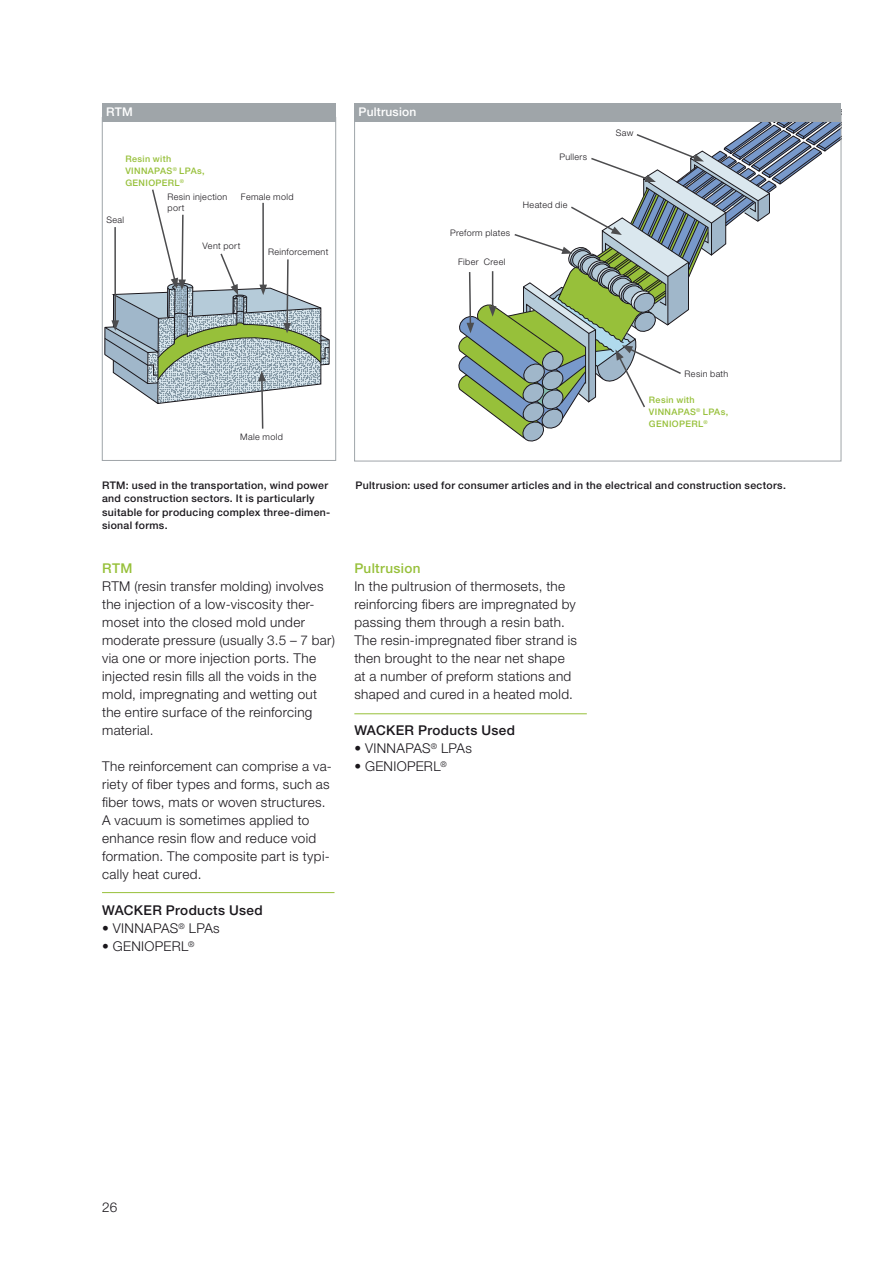
<style>
.page{position:relative;width:893px;height:1263px;background:#fff}
.page>*{position:absolute;margin:0;border:0;box-sizing:border-box;transform-origin:0 0}
.t1{font:300 13.5px/18px "Helvetica Neue LT Pro";letter-spacing:.025em;color:#1a171c}
.t2{font:500 13.5px "Helvetica Neue LT Pro";letter-spacing:.025em;color:#1a171c}
.t3{font:500 13.5px "Helvetica Neue LT Pro";letter-spacing:.025em;color:#97c03a}
.t4{font:500 12px "Helvetica Neue LT Pro";letter-spacing:.015em;color:#fff}
.t5{font:500 10.5px/13.5px "Helvetica Neue LT Pro";letter-spacing:.03em;color:#1a171c}
.t6{font:300 9px/12px "Helvetica Neue LT Pro";letter-spacing:.04em;color:#1a171c}
.t7{font:500 9px/12px "Helvetica Neue LT Pro";letter-spacing:.04em;color:#97c03a}
.s1{font-weight:500}
</style>
<div class="page">
<div style="left:102px;top:117px;width:234px;height:344px;border:1px solid #9fa5a9"></div>
<div style="left:102px;top:103px;width:234px;height:18px;background:#9fa5a9"></div>
<svg style="left:104px;top:189px;width:226px;height:240px"></svg>
<div style="left:354px;top:103px;width:487px;height:18px;background:#9fa5a9"></div>
<svg style="left:457px;top:121px;width:384px;height:322px"></svg>
<hr style="left:102px;top:892px;width:232px;height:1px;background:#97c03a">
<hr style="left:354px;top:713px;width:233px;height:1px;background:#97c03a">
<p class="t4" style="left:106px;top:104px;width:28px">RTM</p>
<p class="t7" style="left:125px;top:153px;width:81px">Resin with<br>VINNAPAS<sup>®</sup> LPAs,<br>GENIOPERL<sup>®</sup></p>
<p class="t6" style="left:107px;top:214px;width:19px">Seal</p>
<p class="t6" style="left:168px;top:190px;width:61px">Resin injection port</p>
<p class="t6" style="left:241px;top:190px;width:54px">Female mold</p>
<p class="t6" style="left:203px;top:239px;width:39px">Vent port</p>
<p class="t6" style="left:268px;top:245px;width:62px">Reinforcement</p>
<p class="t4" style="left:359px;top:104px;width:59px">Pultrusion</p>
<p class="t6" style="left:559px;top:150px;width:29px">Pullers</p>
<p class="t6" style="left:450px;top:227px;width:61px">Preform plates</p>
<p class="t6" style="left:458px;top:256px;width:49px">Fiber Creel</p>
<p class="t6" style="left:523px;top:199px;width:46px">Heated die</p>
<p class="t6" style="left:616px;top:126px;width:19px">Saw</p>
<p class="t6" style="left:240px;top:430px;width:44px">Male mold</p>
<p class="t6" style="left:685px;top:367px;width:45px">Resin bath</p>
<p class="t7" style="left:649px;top:394px;width:81px">Resin with<br>VINNAPAS<sup>®</sup> LPAs,<br>GENIOPERL<sup>®</sup></p>
<p class="t5" style="left:102px;top:478px;width:228px">RTM: used in the transportation, wind power</p>
<p class="t5" style="left:355px;top:478px;width:432px">Pultrusion: used for consumer articles and in the electrical and construction sectors.</p>
<p class="t5" style="left:102px;top:492px;width:230px">and construction sectors. It is particularly suitable for producing complex three-dimen&shy;sional forms.</p>
<p class="t3" style="left:102px;top:560px;width:32px">RTM</p>
<p class="t1" style="left:102px;top:577px;width:234px">RTM (resin transfer molding) involves the injection of a low-viscosity ther&shy;moset into the closed mold under moderate pressure (usually 3.5 – 7 bar) via one or more injection ports. The injected resin fills all the voids in the mold, impregnating and wetting out the entire surface of the reinforcing material.</p>
<p class="t1" style="left:102px;top:757px;width:231px">The reinforcement can comprise a va&shy;riety of fiber types and forms, such as fiber tows, mats or woven structures.<br>A vacuum is sometimes applied to enhance resin flow and reduce void formation. The composite part is typi&shy;cally heat cured.</p>
<p class="t2" style="left:102px;top:902px;width:162px">WACKER Products Used</p>
<p class="t1" style="left:102px;top:919px;width:119px"><span class="s1">•</span> VINNAPAS<sup>®</sup> LPAs</p>
<p class="t1" style="left:102px;top:937px;width:94px"><span class="s1">•</span> GENIOPERL<sup>®</sup></p>
<p class="t3" style="left:354px;top:560px;width:68px">Pultrusion</p>
<p class="t1" style="left:354px;top:577px;width:224px">In the pultrusion of thermosets, the reinforcing fibers are impregnated by passing them through a resin bath.<br>The resin-impregnated fiber strand is then brought to the near net shape at a number of preform stations and shaped and cured in a heated mold.</p>
<p class="t2" style="left:354px;top:722px;width:162px">WACKER Products Used</p>
<p class="t1" style="left:354px;top:739px;width:119px"><span class="s1">•</span> VINNAPAS<sup>®</sup> LPAs</p>
<p class="t1" style="left:354px;top:757px;width:94px"><span class="s1">•</span> GENIOPERL<sup>®</sup></p>
<p class="t1" style="left:102px;top:1197px;width:17px">26</p>
</div>
